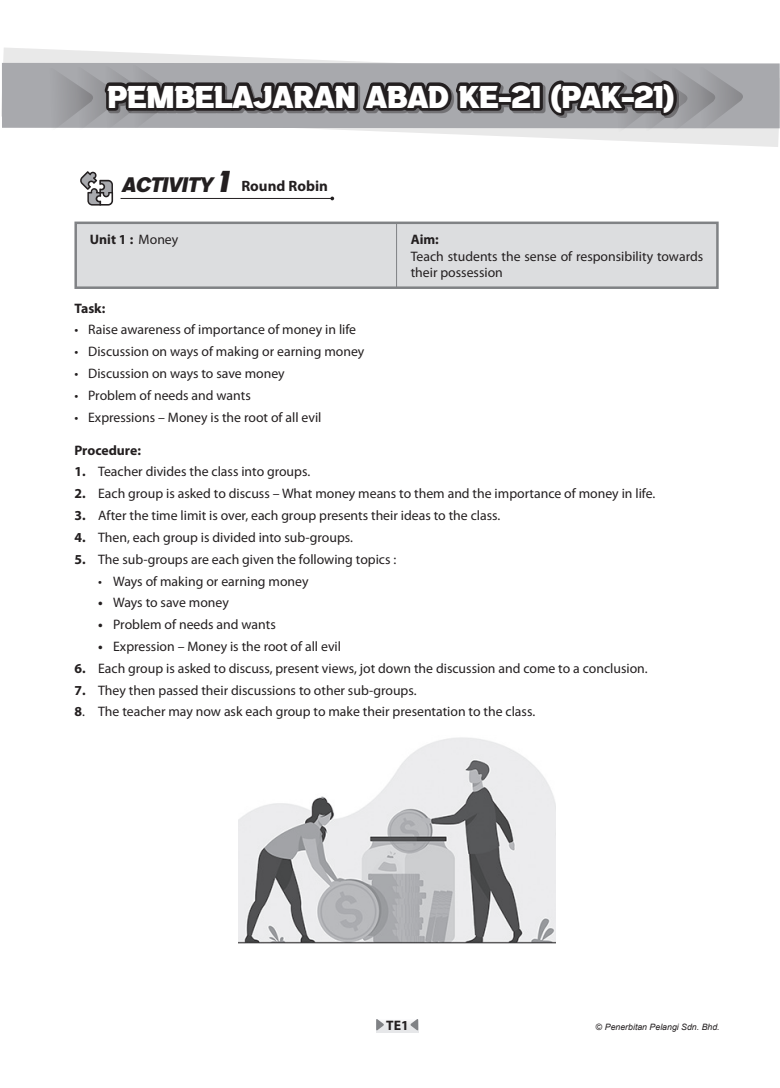
<style>
.page{position:relative;width:780px;height:1088px;background:#fff}
.page>*{position:absolute;margin:0;border:0;box-sizing:border-box;transform-origin:0 0}
.FT_Body_Text{font:30px "a Black Lives";color:#fff}
.t1{font:700 15px "Myriad Pro";color:#231f20}
.Bullet{font:13.75px/16.5px "Myriad Pro";color:#231f20}
._1__Bullet{font:13.75px "Myriad Pro";color:#231f20}
.t2{font:700 13.75px "Myriad Pro";color:#231f20}
.t3{font:italic 8.75px "Arial";color:#231f20}
.s1{font-family:"a Black Lives";font-weight:400;font-style:italic;font-size:20px}
.s2{font-family:"a Black Lives";font-weight:400;font-style:italic;font-size:28.75px}
.s3{font-weight:400}
.s4{font-weight:700}
.s5{font-style:normal}
</style>
<div class="page">
<svg style="left:376px;top:1021px;width:42px;height:12px"></svg>
<svg style="left:376px;top:1019px;width:8px;height:12px"></svg>
<svg style="left:409px;top:1019px;width:9px;height:12px"></svg>
<hr style="left:101px;top:198px;width:231px;height:1px;background:#231f20">
<svg style="left:80px;top:171px;width:40px;height:35px"></svg>
<div style="left:77px;top:225px;width:638px;height:61px;background:#dcdddf"></div>
<hr style="left:396px;top:223px;width:1px;height:65px;background:#808285">
<div style="left:74px;top:222px;width:644px;height:67px;border:2px solid #808285"></div>
<img style="left:239px;top:737px;width:316px;height:206px">
<svg style="left:1px;top:47px;width:779px;height:100px"></svg>
<div style="left:2px;top:63px;width:777px;height:65px;background:#a8a9ad"></div>
<svg style="left:47px;top:47px;width:698px;height:87px"></svg>
<p class="FT_Body_Text" style="left:108px;top:84px;width:568px">PEMBELAJARAN ABAD KE-21 (PAK-21)</p>
<p class="t1" style="left:122px;top:176px;width:208px"><span class="s1">ACtivitY</span> <span class="s2">1</span> Round Robin</p>
<p class="t2" style="left:90px;top:230px;width:90px">Unit 1 : <span class="s3">Money</span></p>
<p class="Bullet" style="left:410px;top:231px;width:294px"><span class="s4">Aim:<br></span>Teach students the sense of responsibility towards their possession</p>
<p class="t2" style="left:74px;top:299px;width:32px">Task:</p>
<p class="Bullet" style="left:74px;top:321px;width:283px">• Raise awareness of importance of money in life</p>
<p class="Bullet" style="left:74px;top:343px;width:291px">• Discussion on ways of making or earning money</p>
<p class="Bullet" style="left:74px;top:365px;width:212px">• Discussion on ways to save money</p>
<p class="Bullet" style="left:74px;top:387px;width:178px">• Problem of needs and wants</p>
<p class="Bullet" style="left:74px;top:408px;width:248px">• Expressions – Money is the root of all evil</p>
<p class="t2" style="left:74px;top:441px;width:68px">Procedure:</p>
<p class="Bullet" style="left:74px;top:463px;width:237px"><span class="s4">1.</span> Teacher divides the class into groups.</p>
<p class="Bullet" style="left:74px;top:485px;width:582px"><span class="s4">2.</span> Each group is asked to discuss – What money means to them and the importance of money in life.</p>
<p class="Bullet" style="left:74px;top:507px;width:427px"><span class="s4">3.</span> After the time limit is over, each group presents their ideas to the class.</p>
<p class="Bullet" style="left:74px;top:529px;width:280px"><span class="s4">4.</span> Then, each group is divided into sub-groups.</p>
<p class="Bullet" style="left:74px;top:551px;width:323px"><span class="s4">5.</span> The sub-groups are each given the following topics :</p>
<p class="_1__Bullet" style="left:98px;top:572px;width:212px">• Ways of making or earning money</p>
<p class="_1__Bullet" style="left:98px;top:594px;width:132px"><span class="s4">•</span> Ways to save money</p>
<p class="_1__Bullet" style="left:98px;top:616px;width:179px"><span class="s4">•</span> Problem of needs and wants</p>
<p class="_1__Bullet" style="left:98px;top:638px;width:244px"><span class="s4">•</span> Expression – Money is the root of all evil</p>
<p class="Bullet" style="left:74px;top:660px;width:574px"><span class="s4">6.</span> Each group is asked to discuss, present views, jot down the discussion and come to a conclusion.</p>
<p class="Bullet" style="left:74px;top:681px;width:343px"><span class="s4">7.</span> They then passed their discussions to other sub-groups.</p>
<p class="Bullet" style="left:74px;top:703px;width:462px"><span class="s4">8</span>. The teacher may now ask each group to make their presentation to the class.</p>
<p class="t2" style="left:386px;top:1016px;width:24px">TE1</p>
<p class="t3" style="left:596px;top:1021px;width:125px"><span class="s5">©</span> Penerbitan Pelangi Sdn. Bhd.</p>
</div>
